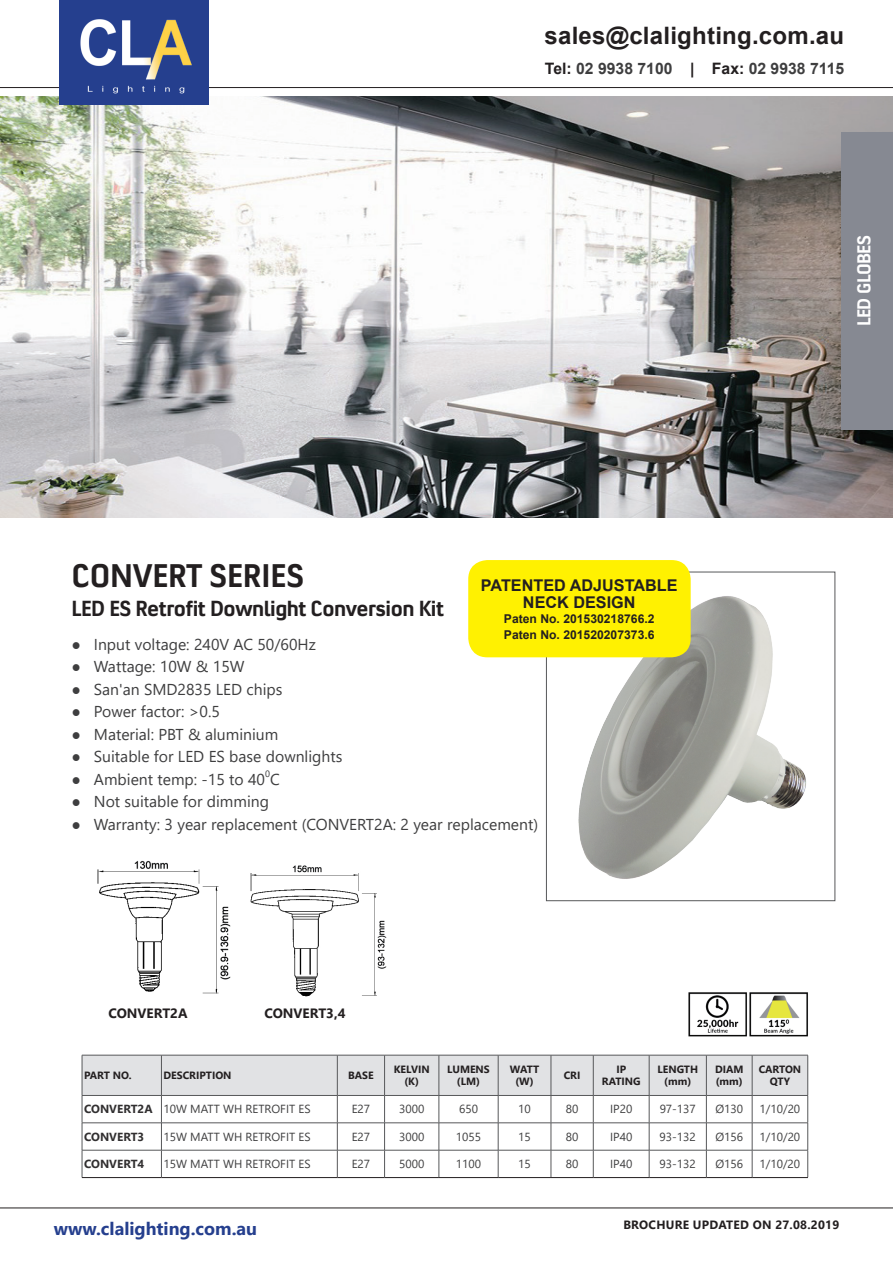
<style>
.page{position:relative;width:893px;height:1263px;background:#fff}
.page>*{position:absolute;margin:0;border:0;box-sizing:border-box;transform-origin:0 0}
.t1{font:700 33px "Convection";color:#231f20;scale:.95 1}
.t2{font:700 24px "Arial";letter-spacing:.01em;color:#231f20}
.t3{font:700 22.05px "Convection";letter-spacing:-.02em;color:#231f20;scale:.95 1}
.t4{font:700 18.9px "Convection";letter-spacing:-.025em;color:#fff;scale:.95 1}
.t5{font:700 18px "Segoe UI";color:#253f8e}
.t6{font:700 16.2px/17.5px "Arial";color:#231f20;text-align:center}
.t7{font:15.75px "Segoe UI";color:#3e3e3f}
.t8{font:700 15.75px "Arial";color:#3e3e3f}
.t9{font:700 13.5px "Segoe UI";color:#231f20}
.t10{font:700 12.15px/16.2px "Arial";color:#231f20}
.t11{font:700 12px "Segoe UI";letter-spacing:.02em;color:#231f20}
.t12{font:11.7px "Segoe UI";color:#3e3e3f}
.t13{font:700 11.7px "Segoe UI";color:#312f30}
.t14{font:700 10.5px/12.6px "Segoe UI";color:#231f20;text-align:center}
.t15{font:9.15px "Segoe UI";color:#3e3e3f}
.s1{color:#231f20}
.s2{font-weight:700;color:#312f30}
</style>
<div class="page">
<img style="left:0;top:97px;width:893px;height:421px">
<img style="left:548px;top:596px;width:258px;height:283px">
<div style="left:546px;top:572px;width:289px;height:329px;border:1px solid #57585a"></div>
<div style="left:468px;top:560px;width:223px;height:97px;background:#fff101;border-radius:19px"></div>
<svg style="left:82px;top:1055px;width:726px;height:122px"></svg>
<hr style="left:82px;top:1177px;width:79px;height:1px;background:#231f20">
<hr style="left:161px;top:1177px;width:176px;height:1px;background:#231f20">
<hr style="left:337px;top:1177px;width:48px;height:1px;background:#231f20">
<hr style="left:385px;top:1177px;width:54px;height:1px;background:#231f20">
<hr style="left:439px;top:1177px;width:59px;height:1px;background:#231f20">
<hr style="left:498px;top:1177px;width:53px;height:1px;background:#231f20">
<hr style="left:551px;top:1177px;width:42px;height:1px;background:#231f20">
<hr style="left:593px;top:1177px;width:56px;height:1px;background:#231f20">
<hr style="left:649px;top:1177px;width:57px;height:1px;background:#231f20">
<hr style="left:706px;top:1177px;width:46px;height:1px;background:#231f20">
<hr style="left:752px;top:1177px;width:56px;height:1px;background:#231f20">
<img style="left:97px;top:860px;width:290px;height:137px">
<hr style="left:0;top:87px;width:893px;height:1px;background:#231f20">
<div style="left:59px;top:0;width:150px;height:104px;background:#253f8e"></div>
<img style="left:80px;top:19px;width:112px;height:75px">
<hr style="left:0;top:1208px;width:893px;height:1px;background:#231f20">
<img style="left:688px;top:992px;width:54px;height:45px">
<img style="left:742px;top:992px;width:66px;height:45px">
<div style="left:842px;top:132px;width:51px;height:297px;background:#868992"></div>
<h2 class="t2" style="left:544px;top:18px;width:301px">sales@clalighting.com.au</h2>
<p class="t8" style="left:545px;top:57px;width:301px"><span class="s1">Tel:</span> 02 9938 7100 <span class="s1">| Fax:</span> 02 9938 7115</p>
<p class="t4" style="left:852px;top:326px;width:98px;rotate:-90deg">LED GLOBES</p>
<h1 class="t1" style="left:71px;top:554px;width:246px">CONVERT SERIES</h1>
<h3 class="t3" style="left:71px;top:594px;width:394px">LED ES Retrofit Downlight Conversion Kit</h3>
<p class="t7" style="left:71px;top:629px;width:246px">● Input voltage: 240V AC 50/60Hz</p>
<p class="t7" style="left:71px;top:652px;width:175px">● Wattage: 10W &amp; 15W</p>
<p class="t7" style="left:71px;top:674px;width:213px">● San'an SMD2835 LED chips</p>
<p class="t7" style="left:71px;top:697px;width:150px">● Power factor: &gt;0.5</p>
<p class="t7" style="left:71px;top:719px;width:208px">● Material: PBT &amp; aluminium</p>
<p class="t7" style="left:71px;top:742px;width:273px">● Suitable for LED ES base downlights</p>
<p class="t7" style="left:71px;top:764px;width:210px">● Ambient temp: -15 to 40 C</p>
<p class="t6" style="left:481px;top:577px;width:198px">PATENTED ADJUSTABLE<br>NECK DESIGN</p>
<p class="t10" style="left:504px;top:610px;width:152px">Paten No. 201530218766.2<br>Paten No. 201520207373.6</p>
<p class="t15" style="left:265px;top:765px;width:6px">0</p>
<p class="t7" style="left:71px;top:787px;width:199px">● Not suitable for dimming</p>
<p class="t7" style="left:71px;top:809px;width:468px">● Warranty: 3 year replacement (CONVERT2A: 2 year replacement)</p>
<p class="t9" style="left:108px;top:1001px;width:81px">CONVERT2A</p>
<p class="t9" style="left:264px;top:1001px;width:82px">CONVERT3,4</p>
<p class="t14" style="left:84px;top:1068px;width:49px">PART NO.</p>
<p class="t14" style="left:163px;top:1068px;width:70px">DESCRIPTION</p>
<p class="t14" style="left:348px;top:1068px;width:27px">BASE</p>
<p class="t14" style="left:394px;top:1062px;width:37px">KELVIN (K)</p>
<p class="t14" style="left:447px;top:1062px;width:44px">LUMENS (LM)</p>
<p class="t14" style="left:510px;top:1062px;width:31px">WATT (W)</p>
<p class="t14" style="left:564px;top:1068px;width:18px">CRI</p>
<p class="t14" style="left:602px;top:1062px;width:40px">IP<br>RATING</p>
<p class="t14" style="left:657px;top:1062px;width:42px">LENGTH (mm)</p>
<p class="t14" style="left:715px;top:1062px;width:30px;text-align:left">DIAM (mm)</p>
<p class="t14" style="left:759px;top:1062px;width:44px">CARTON<br>QTY</p>
<p class="t12" style="left:84px;top:1098px;width:228px"><span class="s2">CONVERT2A</span> 10W MATT WH RETROFIT ES</p>
<p class="t12" style="left:352px;top:1098px;width:20px">E27</p>
<p class="t12" style="left:399px;top:1098px;width:27px">3000</p>
<p class="t12" style="left:459px;top:1098px;width:20px">650</p>
<p class="t12" style="left:518px;top:1098px;width:14px">10</p>
<p class="t12" style="left:566px;top:1098px;width:14px">80</p>
<p class="t12" style="left:610px;top:1098px;width:24px">IP20</p>
<p class="t12" style="left:660px;top:1098px;width:38px">97-137</p>
<p class="t12" style="left:715px;top:1098px;width:29px">Ø130</p>
<p class="t12" style="left:760px;top:1098px;width:42px">1/10/20</p>
<p class="t13" style="left:84px;top:1125px;width:62px">CONVERT3</p>
<p class="t12" style="left:163px;top:1125px;width:149px">15W MATT WH RETROFIT ES</p>
<p class="t12" style="left:352px;top:1125px;width:20px">E27</p>
<p class="t12" style="left:399px;top:1125px;width:27px">3000</p>
<p class="t12" style="left:456px;top:1125px;width:27px">1055</p>
<p class="t12" style="left:518px;top:1125px;width:14px">15</p>
<p class="t12" style="left:566px;top:1125px;width:14px">80</p>
<p class="t12" style="left:610px;top:1125px;width:24px">IP40</p>
<p class="t12" style="left:660px;top:1125px;width:38px">93-132</p>
<p class="t12" style="left:715px;top:1125px;width:29px">Ø156</p>
<p class="t12" style="left:760px;top:1125px;width:42px">1/10/20</p>
<p class="t13" style="left:84px;top:1153px;width:62px">CONVERT4</p>
<p class="t12" style="left:163px;top:1153px;width:149px">15W MATT WH RETROFIT ES</p>
<p class="t12" style="left:352px;top:1153px;width:20px">E27</p>
<p class="t12" style="left:399px;top:1153px;width:27px">5000</p>
<p class="t12" style="left:456px;top:1153px;width:27px">1100</p>
<p class="t12" style="left:518px;top:1153px;width:14px">15</p>
<p class="t12" style="left:566px;top:1153px;width:14px">80</p>
<p class="t12" style="left:610px;top:1153px;width:24px">IP40</p>
<p class="t12" style="left:660px;top:1153px;width:38px">93-132</p>
<p class="t12" style="left:715px;top:1153px;width:29px">Ø156</p>
<p class="t12" style="left:760px;top:1153px;width:42px">1/10/20</p>
<p class="t5" style="left:54px;top:1211px;width:205px">www.clalighting.com.au</p>
<p class="t11" style="left:623px;top:1214px;width:217px">BROCHURE UPDATED ON 27.08.2019</p>
</div>
